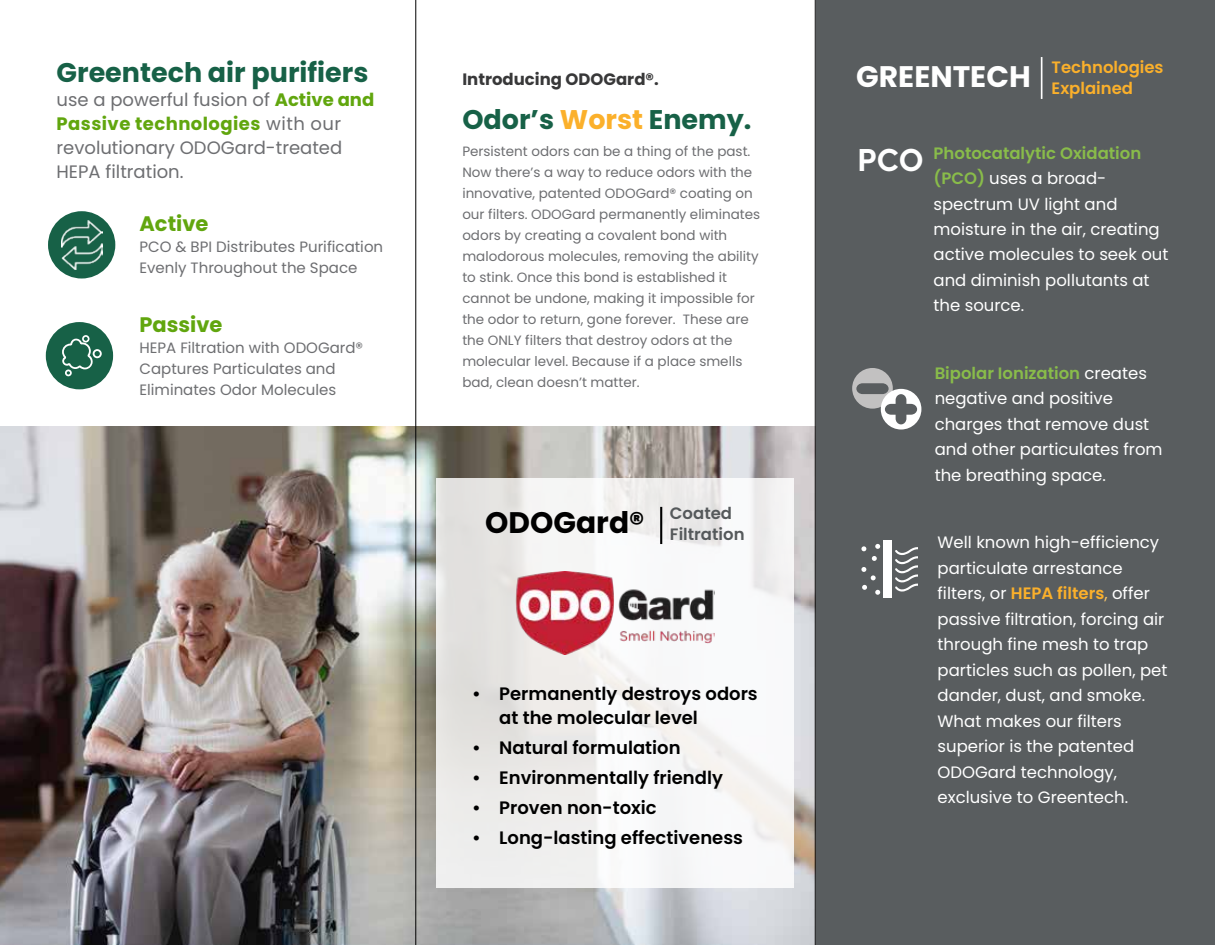
<style>
.page{position:relative;width:1215px;height:945px;background:#fff}
.page>*{position:absolute;margin:0;border:0;box-sizing:border-box;transform-origin:0 0}
.t1{font:700 31.95px "Sofia Pro";color:#fff}
.t2{font:700 29.7px "Poppins";color:#fff}
.t3{font:700 27px "Poppins";color:#176147}
.t4{font:700 21px "Poppins";color:#61a60e}
.t5{font:600 18px/24px "Poppins";color:#000}
.t6{font:18px/24px "Poppins";color:#6d6e71}
.t7{font:16.5px/25.5px "Poppins";color:#fff}
.t8{font:600 16.5px/21px "Poppins";color:#55595b}
.t9{font:700 16.5px "Poppins";color:#383839}
.t10{font:600 16.5px "Poppins";color:#fbb02b}
.t11{font:15px/21px "Poppins";color:#6d6e71}
.t12{font:13.5px/21px "Poppins";color:#6d6e71}
.s1{font-weight:700;color:#61a60e}
.s2{color:#fbb02b}
.s3{font-weight:600;color:#89bc4a}
.s4{font-weight:600;color:#fbb02b}
.s5{color:#fcc86b}
</style>
<div class="page">
<img style="left:0;top:427px;width:815px;height:518px">
<div style="left:816px;top:0;width:399px;height:945px;background:#595d5f"></div>
<svg style="left:436px;top:479px;width:358px;height:409px"></svg>
<img style="left:514px;top:572px;width:201px;height:83px">
<div style="left:48px;top:211px;width:67px;height:68px;background:#176147;border-radius:50%"></div>
<img style="left:62px;top:221px;width:41px;height:49px">
<div style="left:46px;top:322px;width:67px;height:67px;background:#176147;border-radius:50%"></div>
<svg style="left:62px;top:335px;width:40px;height:41px"></svg>
<hr style="left:660px;top:507px;width:2px;height:37px;background:#000">
<hr style="left:1041px;top:57px;width:1px;height:42px;background:#fff">
<svg style="left:852px;top:368px;width:69px;height:62px"></svg>
<div style="left:883px;top:541px;width:8px;height:57px;background:#fff"></div>
<svg style="left:875px;top:544px;width:5px;height:5px"></svg>
<svg style="left:861px;top:546px;width:5px;height:5px"></svg>
<svg style="left:872px;top:556px;width:5px;height:5px"></svg>
<svg style="left:861px;top:567px;width:19px;height:28px"></svg>
<svg style="left:895px;top:547px;width:22px;height:45px"></svg>
<hr style="left:415px;top:0;width:1px;height:945px;background:#000">
<hr style="left:815px;top:0;width:1px;height:945px;background:#000">
<h3 class="t3" style="left:57px;top:57px;width:314px">Greentech air purifiers</h3>
<p class="t6" style="left:57px;top:88px;width:319px">use a powerful fusion of <span class="s1">Active and<br>Passive technologies</span> with our revolutionary ODOGard-treated<br>HEPA filtration.</p>
<p class="t4" style="left:140px;top:212px;width:70px">Active</p>
<p class="t11" style="left:140px;top:237px;width:245px">PCO &amp; BPI Distributes Purification<br>Evenly Throughout the Space</p>
<p class="t4" style="left:140px;top:312px;width:85px">Passive</p>
<p class="t11" style="left:140px;top:337px;width:225px">HEPA Filtration with ODOGard®<br>Captures Particulates and<br>Eliminates Odor Molecules</p>
<p class="t10" style="left:1052px;top:57px;width:114px">Technologies</p>
<h2 class="t2" style="left:856px;top:59px;width:278px">GREENTECH <sub>Explained</sub></h2>
<p class="t9" style="left:462px;top:70px;width:198px">Introducing ODOGard®.</p>
<h3 class="t3" style="left:462px;top:104px;width:291px">Odor’s <span class="s2">Worst</span> Enemy.</h3>
<p class="t12" style="left:462px;top:141px;width:299px">Persistent odors can be a thing of the past.<br>Now there’s a way to reduce odors with the innovative, patented ODOGard® coating on our filters. ODOGard permanently eliminates odors by creating a covalent bond with malodorous molecules, removing the ability to stink. Once this bond is established it cannot be undone, making it impossible for the odor to return, gone forever. These are the ONLY filters that destroy odors at the molecular level. Because if a place smells bad, clean doesn’t matter.</p>
<p class="t7" style="left:934px;top:140px;width:236px"><span class="s3">Photocatalytic Oxidation (PCO)</span> uses a broad&shy;spectrum UV light and moisture in the air, creating active molecules to seek out and diminish pollutants at the source.</p>
<h1 class="t1" style="left:857px;top:135px;width:68px">PCO</h1>
<p class="t7" style="left:935px;top:361px;width:229px"><span class="s3">Bipolar Ionization</span> creates negative and positive charges that remove dust and other particulates from the breathing space.</p>
<p class="t8" style="left:485px;top:503px;width:261px;text-indent:185px">Coated<br><sup>ODOGard®</sup> Filtration</p>
<p class="t5" style="left:499px;top:682px;width:260px;text-indent:-27px">• Permanently destroys odors at the molecular level</p>
<p class="t5" style="left:472px;top:736px;width:210px">• Natural formulation</p>
<p class="t5" style="left:472px;top:766px;width:252px">• Environmentally friendly</p>
<p class="t5" style="left:472px;top:796px;width:186px">• Proven non-toxic</p>
<p class="t5" style="left:472px;top:826px;width:272px">• Long-lasting effectiveness</p>
<p class="t7" style="left:938px;top:530px;width:231px">Well known high-efficiency particulate arrestance filters, or <span class="s4">HEPA filters</span><span class="s5">,</span> offer passive filtration, forcing air through fine mesh to trap particles such as pollen, pet dander, dust, and smoke.<br>What makes our filters superior is the patented<br>ODOGard technology, exclusive to Greentech.</p>
</div>
